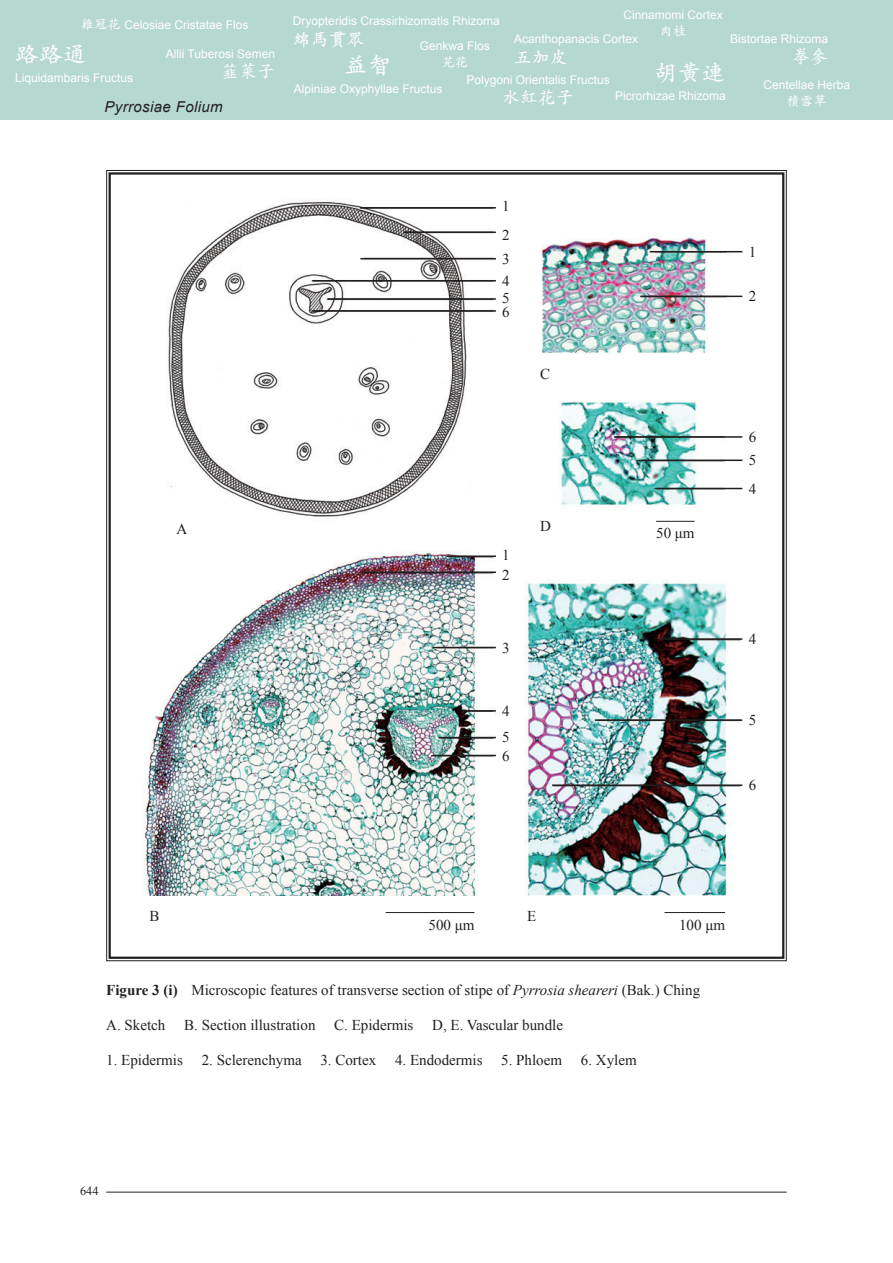
<style>
.page{position:relative;width:893px;height:1263px;background:#fff}
.page>*{position:absolute;margin:0;border:0;box-sizing:border-box;transform-origin:0 0}
.t1{font:600 24px "M Kai HK";color:#fff}
.t2{font:600 18px "M Kai HK";color:#fff}
.t3{font:15px/28.2px "Times New Roman";color:#231f20}
.t4{font:italic 15px "Arial";letter-spacing:.025em;color:#231f20}
.t5{font:600 13.5px "M Kai HK";color:#fff}
.t6{font:12.3px "Times New Roman";color:#231f20}
.t7{font:12px "Arial";color:#fff}
.s1{font-family:"M Kai HK";font-weight:600;font-size:13.5px}
.s2{font-weight:700}
.s3{font-style:italic}
</style>
<div class="page">
<svg style="left:106px;top:170px;width:681px;height:791px"></svg>
<img style="left:134px;top:189px;width:623px;height:706px">
<div style="left:0;top:0;width:893px;height:119px;background:#b5d8d0"></div>
<hr style="left:106px;top:1192px;width:681px;height:1px;background:#231f20">
<hr style="left:360px;top:207px;width:136px;height:2px;background:#231f20">
<hr style="left:446px;top:555px;width:50px;height:2px;background:#231f20">
<hr style="left:650px;top:251px;width:92px;height:1px;background:#231f20">
<hr style="left:403px;top:232px;width:93px;height:1px;background:#231f20">
<hr style="left:360px;top:571px;width:136px;height:2px;background:#231f20">
<hr style="left:640px;top:296px;width:102px;height:1px;background:#231f20">
<hr style="left:614px;top:436px;width:128px;height:2px;background:#231f20">
<hr style="left:360px;top:258px;width:136px;height:1px;background:#231f20">
<hr style="left:433px;top:647px;width:63px;height:1px;background:#231f20">
<hr style="left:313px;top:280px;width:183px;height:1px;background:#231f20">
<hr style="left:462px;top:710px;width:34px;height:2px;background:#231f20">
<hr style="left:327px;top:298px;width:169px;height:2px;background:#231f20">
<hr style="left:438px;top:737px;width:58px;height:1px;background:#231f20">
<hr style="left:313px;top:310px;width:183px;height:2px;background:#231f20">
<hr style="left:433px;top:755px;width:63px;height:1px;background:#231f20">
<hr style="left:640px;top:459px;width:102px;height:2px;background:#231f20">
<hr style="left:656px;top:488px;width:86px;height:1px;background:#231f20">
<hr style="left:660px;top:638px;width:82px;height:2px;background:#231f20">
<hr style="left:595px;top:719px;width:147px;height:2px;background:#231f20">
<hr style="left:552px;top:784px;width:190px;height:2px;background:#231f20">
<hr style="left:665px;top:912px;width:60px;height:1px;background:#231f20">
<hr style="left:386px;top:912px;width:88px;height:1px;background:#231f20">
<div style="left:646px;top:512px;width:50px;height:15px;background:#fff"></div>
<hr style="left:656px;top:521px;width:39px;height:1px;background:#231f20">
<p class="t7" style="left:623px;top:7px;width:101px">Cinnamomi Cortex</p>
<p class="t5" style="left:660px;top:22px;width:28px">肉桂</p>
<p class="t7" style="left:293px;top:13px;width:208px">Dryopteridis Crassirhizomatis Rhizoma</p>
<p class="t2" style="left:293px;top:27px;width:73px">綿馬貫眾</p>
<p class="t7" style="left:514px;top:31px;width:126px">Acanthopanacis Cortex</p>
<p class="t2" style="left:514px;top:45px;width:55px">五加皮</p>
<p class="t7" style="left:81px;top:17px;width:169px"><span class="s1">雞冠花</span> Celosiae Cristatae Flos</p>
<p class="t7" style="left:730px;top:31px;width:100px">Bistortae Rhizoma</p>
<p class="t2" style="left:792px;top:44px;width:37px">拳參</p>
<p class="t7" style="left:420px;top:38px;width:72px">Genkwa Flos</p>
<p class="t5" style="left:441px;top:52px;width:28px">芫花</p>
<p class="t1" style="left:15px;top:37px;width:73px">路路通</p>
<p class="t7" style="left:15px;top:70px;width:120px">Liquidambaris Fructus</p>
<p class="t1" style="left:654px;top:56px;width:73px">胡黃連</p>
<p class="t7" style="left:615px;top:88px;width:112px">Picrorhizae Rhizoma</p>
<p class="t7" style="left:166px;top:45px;width:111px">Allii Tuberosi Semen</p>
<p class="t2" style="left:221px;top:59px;width:55px">韮菜子</p>
<p class="t4" style="left:105px;top:97px;width:120px">Pyrrosiae Folium</p>
<p class="t1" style="left:344px;top:48px;width:49px">益智</p>
<p class="t7" style="left:294px;top:81px;width:150px">Alpiniae Oxyphyllae Fructus</p>
<p class="t7" style="left:467px;top:72px;width:145px">Polygoni Orientalis Fructus</p>
<p class="t2" style="left:502px;top:85px;width:73px">水紅花子</p>
<p class="t7" style="left:763px;top:77px;width:88px">Centellae Herba</p>
<p class="t5" style="left:787px;top:92px;width:42px">積雪草</p>
<p class="t3" style="left:502px;top:192px;width:9px">1</p>
<p class="t3" style="left:176px;top:514px;width:12px">A</p>
<p class="t3" style="left:156px;top:830px;width:12px">D</p>
<p class="t3" style="left:502px;top:220px;width:9px">2</p>
<p class="t3" style="left:502px;top:244px;width:9px">3</p>
<p class="t3" style="left:502px;top:267px;width:9px">4</p>
<p class="t3" style="left:502px;top:284px;width:9px">5</p>
<p class="t3" style="left:502px;top:297px;width:9px">6</p>
<p class="t3" style="left:540px;top:360px;width:12px">C</p>
<p class="t3" style="left:502px;top:540px;width:9px">1</p>
<p class="t3" style="left:502px;top:560px;width:9px">2</p>
<p class="t3" style="left:502px;top:633px;width:9px">3</p>
<p class="t3" style="left:502px;top:697px;width:9px">4</p>
<p class="t3" style="left:502px;top:722px;width:9px">5</p>
<p class="t3" style="left:502px;top:742px;width:9px">6</p>
<p class="t3" style="left:540px;top:512px;width:12px">D</p>
<p class="t3" style="left:656px;top:519px;width:40px">50 μm</p>
<p class="t3" style="left:749px;top:237px;width:9px">1</p>
<p class="t3" style="left:749px;top:282px;width:9px">2</p>
<p class="t3" style="left:749px;top:423px;width:9px">6</p>
<p class="t3" style="left:749px;top:446px;width:9px">5<br>4</p>
<p class="t3" style="left:749px;top:624px;width:9px">4</p>
<p class="t3" style="left:749px;top:705px;width:9px">5</p>
<p class="t3" style="left:749px;top:770px;width:9px">6</p>
<p class="t3" style="left:149px;top:901px;width:12px">B</p>
<p class="t3" style="left:527px;top:901px;width:11px">E</p>
<p class="t3" style="left:428px;top:910px;width:47px">500 μm</p>
<p class="t3" style="left:679px;top:910px;width:47px">100 μm</p>
<p class="t3" style="left:106px;top:975px;width:595px"><span class="s2">Figure 3 (i)</span> Microscopic features of transverse section of stipe of <span class="s3">Pyrrosia sheareri</span> (Bak.) Ching</p>
<p class="t3" style="left:106px;top:1011px;width:61px">A. Sketch</p>
<p class="t3" style="left:184px;top:1011px;width:133px">B. Section illustration</p>
<p class="t3" style="left:334px;top:1011px;width:230px">C. Epidermis D, E. Vascular bundle</p>
<p class="t3" style="left:106px;top:1046px;width:78px">1. Epidermis</p>
<p class="t3" style="left:202px;top:1046px;width:101px">2. Sclerenchyma</p>
<p class="t3" style="left:320px;top:1046px;width:57px">3. Cortex</p>
<p class="t3" style="left:395px;top:1046px;width:89px">4. Endodermis</p>
<p class="t3" style="left:501px;top:1046px;width:137px">5. Phloem 6. Xylem</p>
<p class="t6" style="left:80px;top:1182px;width:20px">644</p>
</div>
